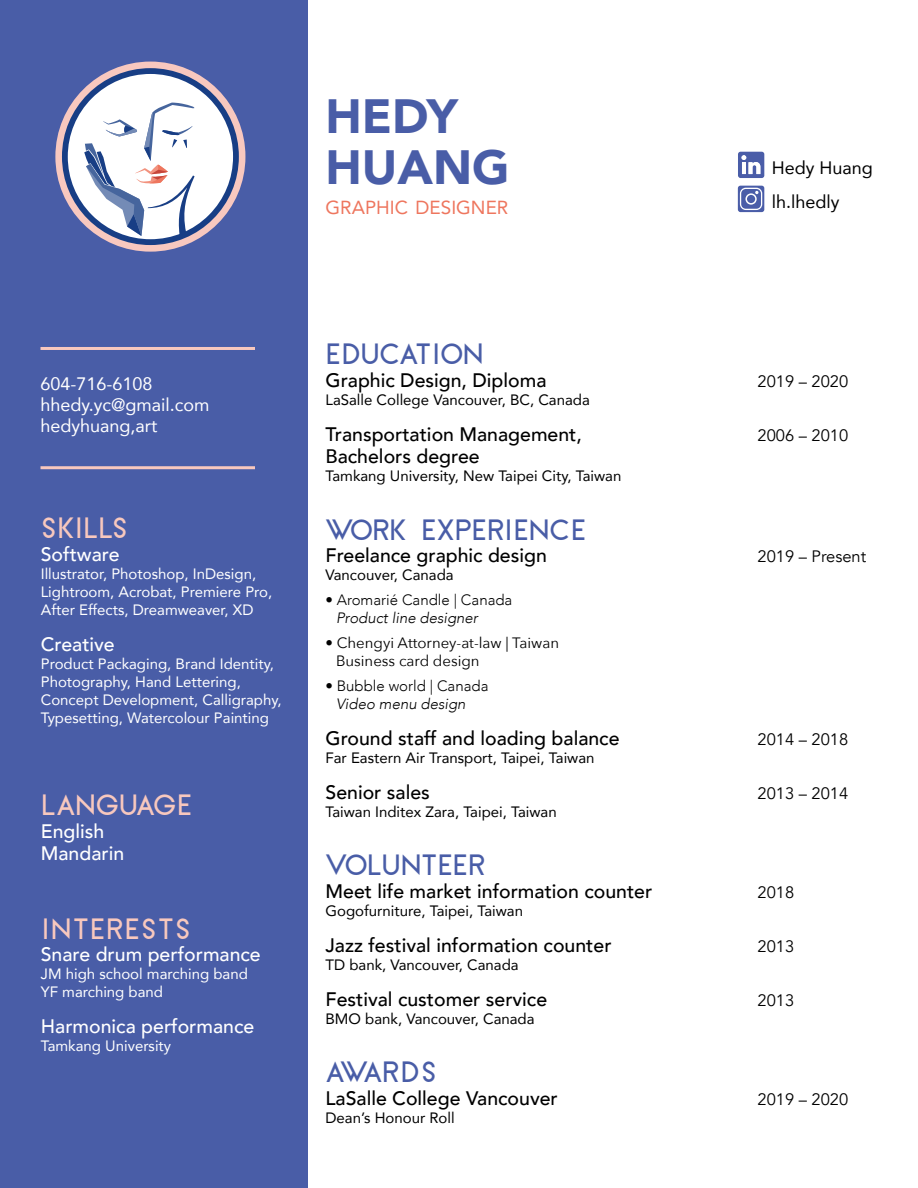
<style>
.page{position:relative;width:918px;height:1188px;background:#fff}
.page>*{position:absolute;margin:0;border:0;box-sizing:border-box;transform-origin:0 0}
.t1{font:900 48px/51px "Avenir";color:#495da7}
.t2{font:29.4px "Sauber";letter-spacing:-.03em;color:#495da7}
.t3{font:29.4px "Sauber";letter-spacing:-.055em;color:#495da7}
.t4{font:29.4px "Sauber";color:#f8c8be}
.t5{font:29.4px "Sauber";letter-spacing:-.055em;color:#f8c8be}
.t6{font:29.4px "Sauber";letter-spacing:-.03em;color:#f8c8be}
.t7{font:500 19.5px "Avenir";color:#000}
.t8{font:500 19.5px/22.5px "Avenir";color:#fff}
.t9{font:18.9px "Avenir";color:#ee765e}
.t10{font:18px/21px "Avenir";color:#fff}
.t11{font:18px/34px "Avenir";color:#000}
.t12{font:16.5px "Avenir";color:#000}
.t13{font:15px/18px "Avenir";color:#fff}
.t14{font:15px "Avenir";color:#000}
.t15{font:300 15px/18px "Avenir";color:#000}
.t16{font:15px/18px "Avenir Next";color:#000}
.s1{font-family:"Avenir Next";font-weight:400}
.s2{font-style:italic}
</style>
<div class="page">
<div style="left:0;top:0;width:308px;height:1188px;background:#495da7"></div>
<svg style="left:55px;top:62px;width:190px;height:190px"></svg>
<hr style="left:40px;top:347px;width:215px;height:3px;background:#f8c8be">
<hr style="left:40px;top:466px;width:215px;height:3px;background:#f8c8be">
<svg style="left:738px;top:152px;width:26px;height:26px"></svg>
<svg style="left:738px;top:186px;width:26px;height:26px"></svg>
<h1 class="t1" style="left:326px;top:90px;width:186px">HEDY<br>HUANG</h1>
<p class="t9" style="left:326px;top:193px;width:184px">GRAPHIC DESIGNER</p>
<p class="t11" style="left:772px;top:150px;width:103px">Hedy Huang lh.lhedly</p>
<p class="t10" style="left:40px;top:373px;width:171px">604-716-6108 hhedy.yc@gmail.com hedyhuang,art</p>
<h2 class="t6" style="left:41px;top:510px;width:89px">SKILLS</h2>
<h3 class="t8" style="left:41px;top:542px;width:80px">Software</h3>
<p class="t13" style="left:41px;top:564px;width:233px">Illustrator, Photoshop, InDesign,<br>Lightroom, Acrobat, Premiere Pro,<br>After Effects, Dreamweaver, XD</p>
<h3 class="t8" style="left:41px;top:632px;width:76px">Creative</h3>
<p class="t13" style="left:41px;top:654px;width:242px">Product Packaging, Brand Identity, Photography, Hand Lettering, Concept Development, Calligraphy, Typesetting, Watercolour Painting</p>
<h2 class="t5" style="left:41px;top:787px;width:154px">LANGUAGE</h2>
<h3 class="t8" style="left:41px;top:818px;width:85px">English<br>Mandarin</h3>
<h2 class="t4" style="left:41px;top:911px;width:152px">INTERESTS</h2>
<h3 class="t8" style="left:41px;top:942px;width:222px">Snare drum performance</h3>
<p class="t13" style="left:41px;top:965px;width:209px">JM high school marching band<br>YF marching band</p>
<h3 class="t8" style="left:41px;top:1014px;width:215px">Harmonica performance</h3>
<p class="t13" style="left:41px;top:1037px;width:132px">Tamkang University</p>
<h2 class="t2" style="left:326px;top:336px;width:160px">EDUCATION</h2>
<h3 class="t7" style="left:326px;top:363px;width:223px">Graphic Design, Diploma</h3>
<p class="t12" style="left:758px;top:371px;width:92px">2019 – 2020</p>
<p class="t14" style="left:326px;top:388px;width:266px">LaSalle College Vancouver, BC, Canada</p>
<h3 class="t7" style="left:326px;top:417px;width:258px">Transportation Management,</h3>
<p class="t12" style="left:758px;top:425px;width:92px">2006 – 2010</p>
<h3 class="t7" style="left:326px;top:440px;width:156px">Bachelors degree</h3>
<p class="t14" style="left:326px;top:464px;width:297px">Tamkang University, New Taipei City, Taiwan</p>
<h2 class="t3" style="left:326px;top:512px;width:263px">WORK EXPERIENCE</h2>
<h3 class="t7" style="left:326px;top:539px;width:223px">Freelance graphic design</h3>
<p class="t12" style="left:758px;top:547px;width:110px">2019 – Present</p>
<p class="t14" style="left:326px;top:563px;width:130px">Vancouver, Canada</p>
<p class="t15" style="left:336px;top:591px;width:178px;text-indent:-10px"><span class="s1">•</span> Aromarié Candle | Canada<br><span class="s2">Product line designer</span></p>
<p class="t16" style="left:336px;top:633px;width:225px;text-indent:-10px">• Chengyi Attorney-at-law | Taiwan<br>Business card design</p>
<p class="t15" style="left:336px;top:677px;width:154px;text-indent:-10px"><span class="s1">•</span> Bubble world | Canada<br><span class="s2">Video menu design</span></p>
<h3 class="t7" style="left:326px;top:721px;width:296px">Ground staff and loading balance</h3>
<p class="t12" style="left:758px;top:729px;width:92px">2014 – 2018</p>
<p class="t14" style="left:326px;top:745px;width:271px">Far Eastern Air Transport, Taipei, Taiwan</p>
<h3 class="t7" style="left:326px;top:775px;width:106px">Senior sales</h3>
<p class="t12" style="left:758px;top:783px;width:92px">2013 – 2014</p>
<p class="t14" style="left:326px;top:799px;width:233px">Taiwan Inditex Zara, Taipei, Taiwan</p>
<h2 class="t2" style="left:326px;top:847px;width:163px">VOLUNTEER</h2>
<h3 class="t7" style="left:326px;top:874px;width:328px">Meet life market information counter</h3>
<p class="t12" style="left:758px;top:882px;width:38px">2018</p>
<p class="t14" style="left:326px;top:898px;width:199px">Gogofurniture, Taipei, Taiwan</p>
<h3 class="t7" style="left:326px;top:928px;width:288px">Jazz festival information counter</h3>
<p class="t12" style="left:758px;top:936px;width:38px">2013</p>
<p class="t14" style="left:326px;top:952px;width:195px">TD bank, Vancouver, Canada</p>
<h3 class="t7" style="left:326px;top:982px;width:223px">Festival customer service</h3>
<p class="t12" style="left:758px;top:990px;width:38px">2013</p>
<p class="t14" style="left:326px;top:1006px;width:211px">BMO bank, Vancouver, Canada</p>
<h2 class="t2" style="left:326px;top:1054px;width:113px">AWARDS</h2>
<h3 class="t7" style="left:326px;top:1081px;width:234px">LaSalle College Vancouver</h3>
<p class="t12" style="left:758px;top:1089px;width:92px">2019 – 2020</p>
<p class="t14" style="left:326px;top:1105px;width:131px">Dean’s Honour Roll</p>
</div>
